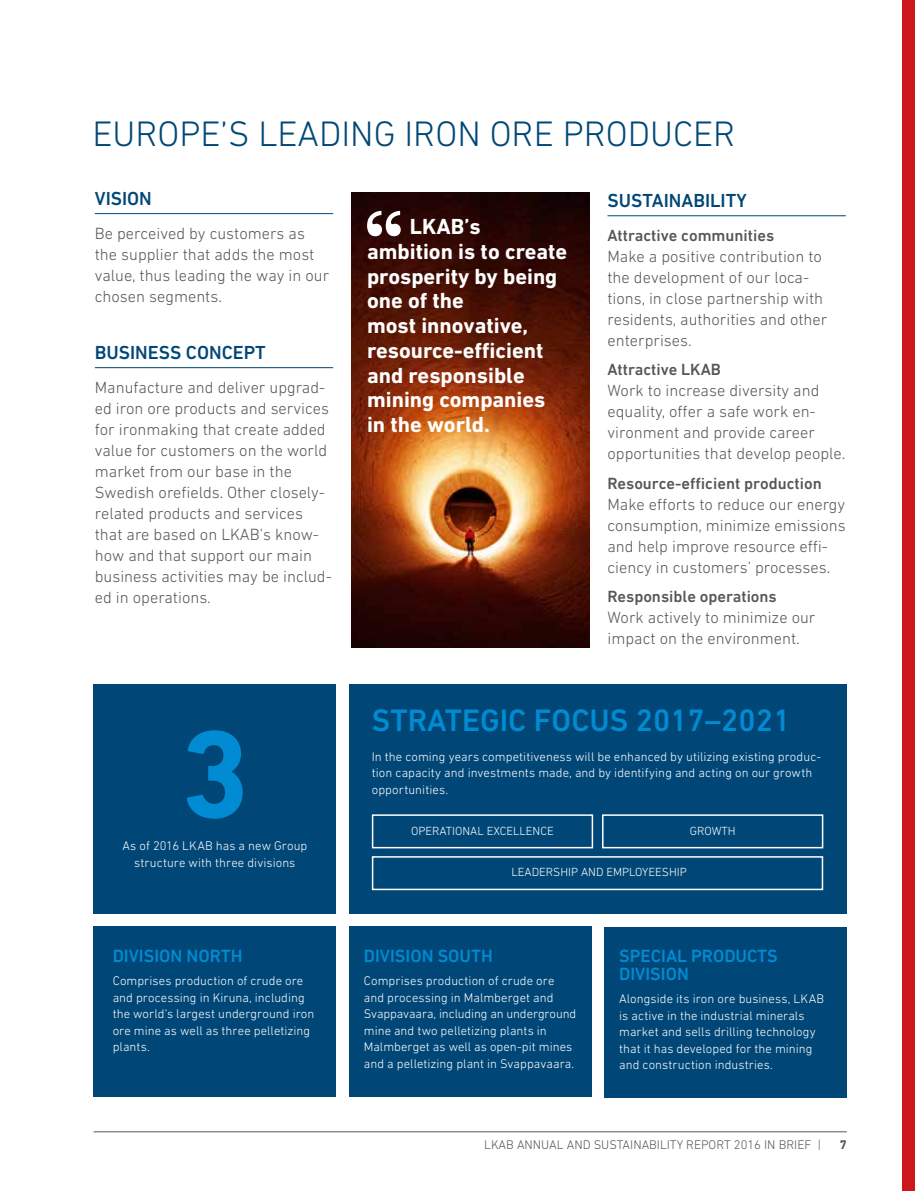
<style>
.page{position:relative;width:915px;height:1191px;background:#fff}
.page>*{position:absolute;margin:0;border:0;box-sizing:border-box;transform-origin:0 0}
.t1{font:700 126px "DIN Next LT Profor LKAB";color:#008bd2}
.t2{font:300 36px "DIN Next LT Profor LKAB";color:#004777}
.t3{font:500 31.5px "DIN Next LT Profor LKAB";color:#008bd2}
.t4{font:700 22.2px/24.8px "DIN Next LT Profor LKAB";color:#fff}
.t5{font:500 19.2px "DIN Next LT Profor LKAB";color:#004777}
.t6{font:500 18px/18px "DIN Next LT Profor LKAB";color:#008bd2}
.t7{font:300 16.5px/21px "DIN Next LT Profor LKAB";color:#565656}
.t8{font:500 16.5px "DIN Next LT Profor LKAB";color:#565656}
.t9{font:300 12.75px/16.5px "DIN Next LT Profor LKAB";letter-spacing:.005em;color:#fff}
.t10{font:300 12.75px "DIN Next LT Profor LKAB";color:#565656}
.t11{font:700 12.75px "DIN Next LT Profor LKAB";color:#565656}
.t12{font:300 12px "DIN Next LT Profor LKAB";color:#fff}
</style>
<div class="page">
<hr style="left:94px;top:1131px;width:752px;height:1px;background:#565656">
<div style="left:901px;top:0;width:13px;height:1191px;background:#cd171a"></div>
<div style="left:349px;top:684px;width:497px;height:229px;background:#004777"></div>
<img style="left:351px;top:192px;width:238px;height:455px">
<hr style="left:95px;top:213px;width:238px;height:1px;background:#004777">
<hr style="left:607px;top:215px;width:238px;height:1px;background:#004777">
<svg style="left:367px;top:211px;width:33px;height:25px"></svg>
<hr style="left:95px;top:367px;width:238px;height:1px;background:#004777">
<div style="left:372px;top:814px;width:221px;height:34px;background:#004777;border:2px solid #fff"></div>
<div style="left:93px;top:684px;width:243px;height:229px;background:#004777"></div>
<div style="left:349px;top:926px;width:242px;height:171px;background:#004777"></div>
<div style="left:94px;top:926px;width:242px;height:171px;background:#004777"></div>
<div style="left:604px;top:926px;width:242px;height:171px;background:#004777"></div>
<div style="left:602px;top:814px;width:221px;height:34px;background:#004777;border:2px solid #fff"></div>
<div style="left:372px;top:856px;width:450px;height:34px;border:2px solid #fff"></div>
<h2 class="t2" style="left:92px;top:113px;width:644px">EUROPE’S LEADING IRON ORE PRODUCER</h2>
<p class="t5" style="left:95px;top:187px;width:59px">VISION</p>
<p class="t7" style="left:95px;top:222px;width:236px">Be perceived by customers as the supplier that adds the most value, thus leading the way in our chosen segments.</p>
<p class="t5" style="left:95px;top:341px;width:172px">BUSINESS CONCEPT</p>
<p class="t7" style="left:95px;top:376px;width:238px">Manufacture and deliver upgrad&shy;ed iron ore products and services for ironmaking that create added value for customers on the world market from our base in the<br>Swedish orefields. Other closely&shy;related products and services that are based on LKAB’s know&shy;how and that support our main business activities may be includ&shy;ed in operations.</p>
<h1 class="t1" style="left:180px;top:701px;width:72px">3</h1>
<p class="t9" style="left:122px;top:837px;width:186px;text-align:center">As of 2016 LKAB has a new Group structure with three divisions</p>
<p class="t6" style="left:113px;top:947px;width:131px">DIVISION NORTH</p>
<p class="t9" style="left:113px;top:972px;width:203px">Comprises production of crude ore and processing in Kiruna, including the world’s largest underground iron ore mine as well as three pelletizing plants.</p>
<h3 class="t4" style="left:367px;top:214px;width:202px;text-indent:43px">LKAB’s ambition is to create prosperity by being one of the<br>most innovative, resource-efficient and responsible mining companies in the world.</h3>
<p class="t5" style="left:607px;top:189px;width:141px">SUSTAINABILITY</p>
<p class="t8" style="left:607px;top:225px;width:168px">Attractive communities</p>
<p class="t7" style="left:607px;top:245px;width:221px">Make a positive contribution to the development of our loca&shy;tions, in close partnership with residents, authorities and other enterprises.</p>
<p class="t8" style="left:607px;top:360px;width:115px">Attractive LKAB</p>
<p class="t7" style="left:607px;top:380px;width:239px">Work to increase diversity and equality, offer a safe work en&shy;vironment and provide career opportunities that develop people.</p>
<p class="t8" style="left:607px;top:473px;width:216px">Resource-efficient production</p>
<p class="t7" style="left:607px;top:493px;width:240px">Make efforts to reduce our energy consumption, minimize emissions and help improve resource effi&shy;ciency in customers’ processes.</p>
<p class="t8" style="left:607px;top:587px;width:171px">Responsible operations</p>
<p class="t7" style="left:607px;top:607px;width:209px">Work actively to minimize our impact on the environment.</p>
<h3 class="t3" style="left:372px;top:702px;width:420px">STRATEGIC FOCUS 2017–2021</h3>
<p class="t9" style="left:372px;top:748px;width:451px">In the coming years competitiveness will be enhanced by utilizing existing produc&shy;tion capacity and investments made, and by identifying and acting on our growth opportunities.</p>
<p class="t12" style="left:411px;top:823px;width:144px">OPERATIONAL EXCELLENCE</p>
<p class="t12" style="left:689px;top:823px;width:47px">GROWTH</p>
<p class="t12" style="left:511px;top:865px;width:177px">LEADERSHIP AND EMPLOYEESHIP</p>
<p class="t6" style="left:364px;top:947px;width:130px">DIVISION SOUTH</p>
<p class="t9" style="left:364px;top:972px;width:214px">Comprises production of crude ore and processing in Malmberget and Svappavaara, including an underground mine and two pelletizing plants in Malmberget as well as open-pit mines and a pelletizing plant in Svappavaara.</p>
<p class="t6" style="left:619px;top:947px;width:160px">SPECIAL PRODUCTS<br>DIVISION</p>
<p class="t9" style="left:619px;top:990px;width:206px">Alongside its iron ore business, LKAB is active in the industrial minerals market and sells drilling technology that it has developed for the mining and construction industries.</p>
<p class="t10" style="left:484px;top:1137px;width:338px">LKAB ANNUAL AND SUSTAINABILITY REPORT 2016 IN BRIEF |</p>
<p class="t11" style="left:839px;top:1137px;width:9px">7</p>
</div>
